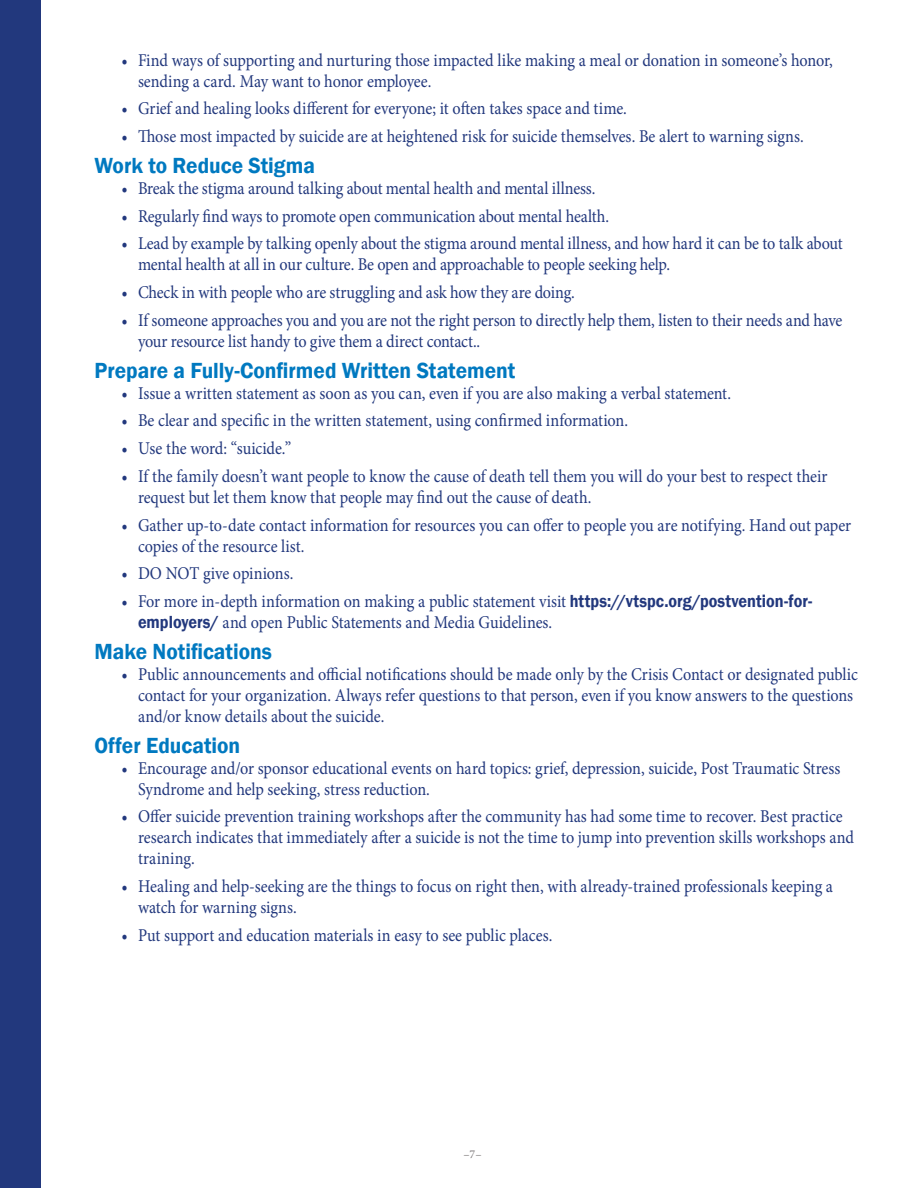
<style>
.page{position:relative;width:918px;height:1188px;background:#fff}
.page>*{position:absolute;margin:0;border:0;box-sizing:border-box;transform-origin:0 0}
.Section_Head_15_16_L{font:600 22.5px "Franklin Gothic";color:#0079c0;scale:.95 1}
.Bullet_List_12_14{font:18px/21px "Minion Pro";letter-spacing:-.005em;color:#22387d;scale:.9 1}
.Folio_8_C{font:12px "Minion Pro";color:#7c7879}
.s1{font-family:"Franklin Gothic";font-weight:600}
</style>
<div class="page">
<div style="left:0;top:0;width:40px;height:1188px;background:#22387d"></div>
<p class="Bullet_List_12_14" style="left:138px;top:50px;width:774px;text-indent:-16px">• Find ways of supporting and nurturing those impacted like making a meal or donation in someone’s honor, sending a card. May want to honor employee.</p>
<p class="Bullet_List_12_14" style="left:122px;top:98px;width:563px">• Grief and healing looks different for everyone; it often takes space and time.</p>
<p class="Bullet_List_12_14" style="left:122px;top:126px;width:760px">• Those most impacted by suicide are at heightened risk for suicide themselves. Be alert to warning signs.</p>
<p class="Section_Head_15_16_L" style="left:94px;top:152px;width:234px">Work to Reduce Stigma</p>
<p class="Bullet_List_12_14" style="left:122px;top:178px;width:528px">• Break the stigma around talking about mental health and mental illness.</p>
<p class="Bullet_List_12_14" style="left:122px;top:206px;width:543px">• Regularly find ways to promote open communication about mental health.</p>
<p class="Bullet_List_12_14" style="left:138px;top:233px;width:784px;text-indent:-16px">• Lead by example by talking openly about the stigma around mental illness, and how hard it can be to talk about mental health at all in our culture. Be open and approachable to people seeking help.</p>
<p class="Bullet_List_12_14" style="left:122px;top:282px;width:505px">• Check in with people who are struggling and ask how they are doing.</p>
<p class="Bullet_List_12_14" style="left:138px;top:310px;width:784px;text-indent:-16px">• If someone approaches you and you are not the right person to directly help them, listen to their needs and have your resource list handy to give them a direct contact..</p>
<p class="Section_Head_15_16_L" style="left:94px;top:356px;width:445px">Prepare a Fully-Confirmed Written Statement</p>
<p class="Bullet_List_12_14" style="left:122px;top:383px;width:679px">• Issue a written statement as soon as you can, even if you are also making a verbal statement.</p>
<p class="Bullet_List_12_14" style="left:122px;top:410px;width:564px">• Be clear and specific in the written statement, using confirmed information.</p>
<p class="Bullet_List_12_14" style="left:122px;top:438px;width:190px">• Use the word: “suicide.”</p>
<p class="Bullet_List_12_14" style="left:138px;top:466px;width:768px;text-indent:-16px">• If the family doesn’t want people to know the cause of death tell them you will do your best to respect their request but let them know that people may find out the cause of death.</p>
<p class="Bullet_List_12_14" style="left:138px;top:515px;width:794px;text-indent:-16px">• Gather up-to-date contact information for resources you can offer to people you are notifying. Hand out paper copies of the resource list.</p>
<p class="Bullet_List_12_14" style="left:122px;top:563px;width:193px">• DO NOT give opinions.</p>
<p class="Bullet_List_12_14" style="left:138px;top:591px;width:751px;text-indent:-16px">• For more in-depth information on making a public statement visit <span class="s1">https://vtspc.org/postvention-for&shy;employers/</span> and open Public Statements and Media Guidelines.</p>
<p class="Section_Head_15_16_L" style="left:94px;top:638px;width:188px">Make Notifications</p>
<p class="Bullet_List_12_14" style="left:138px;top:664px;width:801px;text-indent:-16px">• Public announcements and official notifications should be made only by the Crisis Contact or designated public contact for your organization. Always refer questions to that person, even if you know answers to the questions and/or know details about the suicide.</p>
<p class="Section_Head_15_16_L" style="left:94px;top:731px;width:155px">Offer Education</p>
<p class="Bullet_List_12_14" style="left:138px;top:758px;width:782px;text-indent:-16px">• Encourage and/or sponsor educational events on hard topics: grief, depression, suicide, Post Traumatic Stress<br>Syndrome and help seeking, stress reduction.</p>
<p class="Bullet_List_12_14" style="left:138px;top:806px;width:797px;text-indent:-16px">• Offer suicide prevention training workshops after the community has had some time to recover. Best practice research indicates that immediately after a suicide is not the time to jump into prevention skills workshops and training.</p>
<p class="Bullet_List_12_14" style="left:138px;top:876px;width:774px;text-indent:-16px">• Healing and help-seeking are the things to focus on right then, with already-trained professionals keeping a watch for warning signs.</p>
<p class="Bullet_List_12_14" style="left:122px;top:925px;width:480px">• Put support and education materials in easy to see public places.</p>
<p class="Folio_8_C" style="left:463px;top:1146px;width:20px">–7–</p>
</div>
